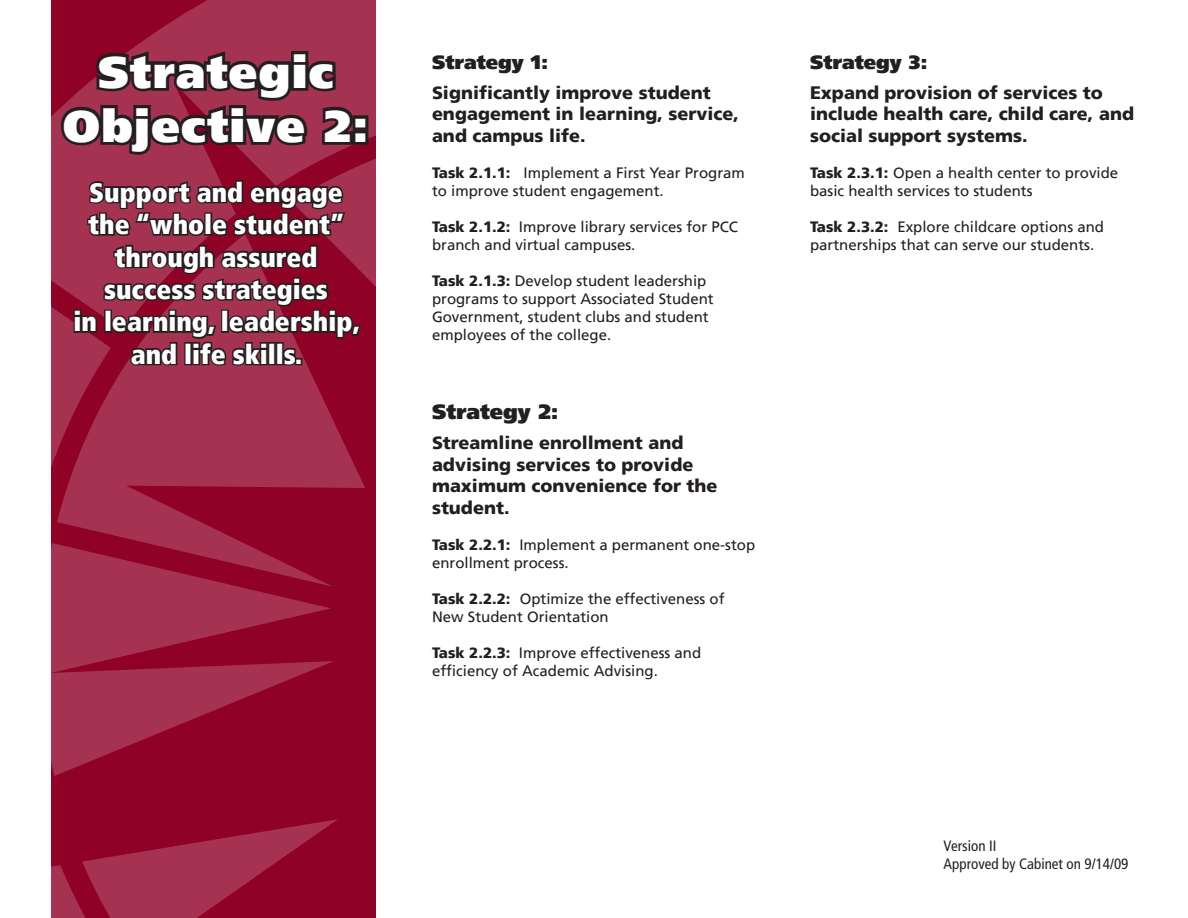
<style>
.page{position:relative;width:1188px;height:918px;background:#fff}
.page>*{position:absolute;margin:0;border:0;box-sizing:border-box;transform-origin:0 0}
.t1{font:900 45px/54px "Frutiger LT";letter-spacing:.03em;color:#fff;text-align:center}
.t2{font:900 condensed 27px/32.4px "Frutiger LT";color:#fff;text-align:center}
.t3{font:900 21px "Frutiger LT";color:#231f20}
.t4{font:900 19.5px "Frutiger LT";color:#231f20}
.t5{font:900 18px/21.6px "Frutiger LT";color:#231f20}
.t6{font:15px/18px "Frutiger LT";color:#231f20}
.t7{font:condensed 15px/18px "Frutiger LT";color:#231f20}
.s1{font-weight:900}
</style>
<div class="page">
<svg style="left:51px;top:0;width:325px;height:918px;background:#9a193a"></svg>
<svg style="left:57px;top:47px;width:314px;height:321px;background:#752137"></svg>
<div style="left:295px;top:358px;width:7px;height:7px;border:3px solid #231f20"></div>
<h1 class="t1" style="left:63px;top:45px;width:307px">Strategic<br>Objective 2:</h1>
<h2 class="t2" style="left:74px;top:176px;width:287px">Support and engage the “whole student” through assured success strategies<br>in learning, leadership, and life skills.</h2>
<h3 class="t4" style="left:432px;top:50px;width:118px">Strategy 1:</h3>
<p class="t5" style="left:432px;top:81px;width:308px">Significantly improve student engagement in learning, service, and campus life.</p>
<p class="t6" style="left:432px;top:164px;width:314px"><span class="s1">Task 2.1.1:</span> Implement a First Year Program to improve student engagement.</p>
<p class="t6" style="left:432px;top:218px;width:308px"><span class="s1">Task 2.1.2:</span> Improve library services for PCC branch and virtual campuses.</p>
<p class="t6" style="left:432px;top:272px;width:283px"><span class="s1">Task 2.1.3:</span> Develop student leadership programs to support Associated Student Government, student clubs and student employees of the college.</p>
<h3 class="t3" style="left:432px;top:399px;width:128px">Strategy 2:</h3>
<p class="t5" style="left:432px;top:432px;width:287px">Streamline enrollment and advising services to provide maximum convenience for the student.</p>
<p class="t6" style="left:432px;top:536px;width:325px"><span class="s1">Task 2.2.1:</span> Implement a permanent one-stop enrollment process.</p>
<p class="t6" style="left:432px;top:590px;width:294px"><span class="s1">Task 2.2.2:</span> Optimize the effectiveness of<br>New Student Orientation</p>
<p class="t6" style="left:432px;top:644px;width:271px"><span class="s1">Task 2.2.3:</span> Improve effectiveness and efficiency of Academic Advising.</p>
<h3 class="t4" style="left:810px;top:50px;width:119px">Strategy 3:</h3>
<p class="t5" style="left:810px;top:81px;width:326px">Expand provision of services to include health care, child care, and social support systems.</p>
<p class="t6" style="left:810px;top:164px;width:310px"><span class="s1">Task 2.3.1:</span> Open a health center to provide basic health services to students</p>
<p class="t6" style="left:810px;top:218px;width:296px"><span class="s1">Task 2.3.2:</span> Explore childcare options and partnerships that can serve our students.</p>
<p class="t7" style="left:944px;top:836px;width:186px">Version II<br>Approved by Cabinet on 9/14/09</p>
</div>
